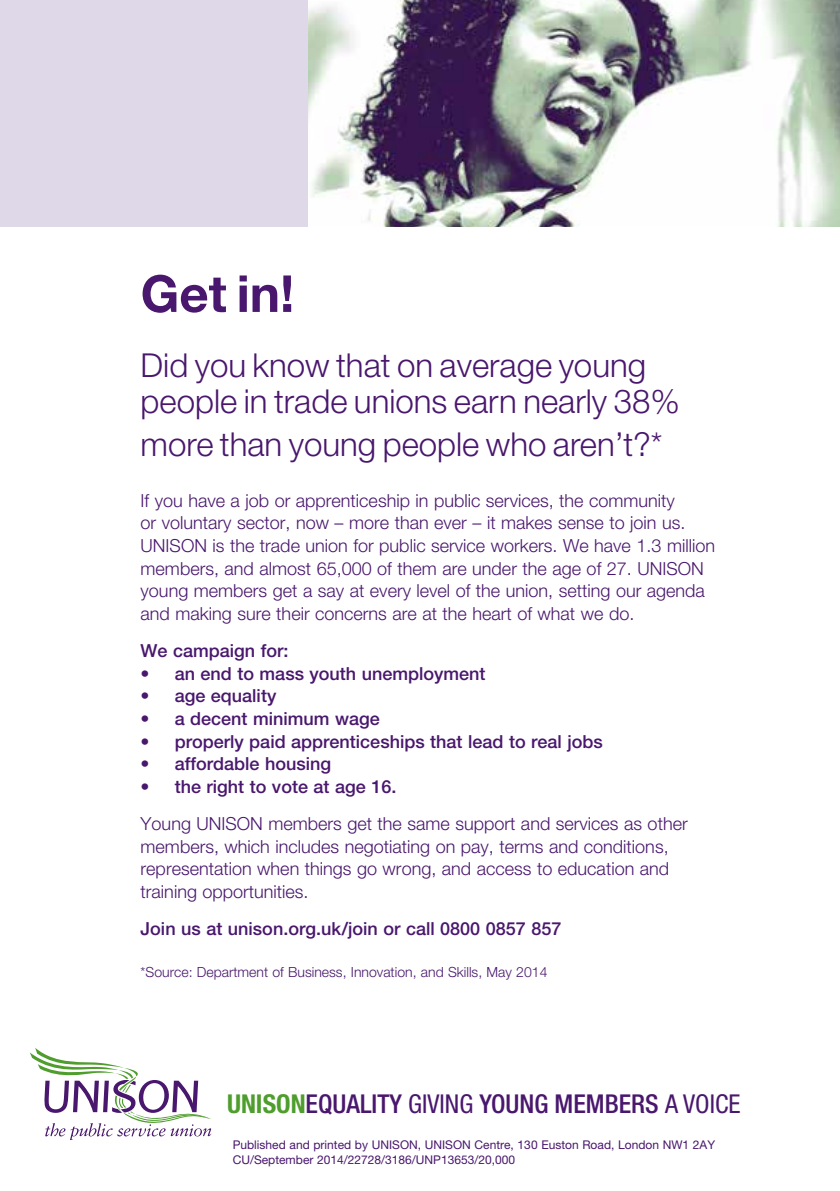
<style>
.page{position:relative;width:840px;height:1191px;background:#fff}
.page>*{position:absolute;margin:0;border:0;box-sizing:border-box;transform-origin:0 0}
.t1{font:700 51px "Helvetica Neue";color:#49176d}
.t2{font:300 33px/36.4px "Helvetica Neue";color:#49176d}
.t3{font:500 condensed 26px "Helvetica Neue";color:#49176d}
.t4{font:300 18px/22.6px "Helvetica Neue";color:#49176d}
.t5{font:500 18px "Helvetica Neue";color:#49176d}
.t6{font:300 14px "Helvetica Neue";color:#49176d}
.t7{font:12px/14.2px "Helvetica Neue";color:#49176d}
.s1{font-weight:700;color:#4e9d2d}
.s2{font-weight:400}
</style>
<div class="page">
<svg style="left:30px;top:1048px;width:181px;height:92px"></svg>
<div style="left:0;top:0;width:839px;height:227px;background:#ded8e8"></div>
<img style="left:308px;top:0;width:531px;height:226px">
<h1 class="t1" style="left:140px;top:262px;width:155px">Get in!</h1>
<h2 class="t2" style="left:140px;top:346px;width:540px">Did you know that on average young people in trade unions earn nearly 38%</h2>
<h2 class="t2" style="left:140px;top:425px;width:523px">more than young people who aren’t?*</h2>
<p class="t4" style="left:140px;top:488px;width:575px">If you have a job or apprenticeship in public services, the community<br>or voluntary sector, now – more than ever – it makes sense to join us.<br>UNISON is the trade union for public service workers. We have 1.3 million members, and almost 65,000 of them are under the age of 27. UNISON young members get a say at every level of the union, setting our agenda and making sure their concerns are at the heart of what we do.</p>
<p class="t5" style="left:140px;top:640px;width:149px">We campaign for:</p>
<p class="t5" style="left:140px;top:662px;width:346px">• an end to mass youth unemployment</p>
<p class="t5" style="left:140px;top:685px;width:137px">• age equality</p>
<p class="t5" style="left:140px;top:708px;width:240px">• a decent minimum wage</p>
<p class="t5" style="left:140px;top:730px;width:463px">• properly paid apprenticeships that lead to real jobs</p>
<p class="t5" style="left:140px;top:753px;width:192px">• affordable housing</p>
<p class="t5" style="left:140px;top:776px;width:257px">• the right to vote at age 16.</p>
<p class="t4" style="left:140px;top:811px;width:548px">Young UNISON members get the same support and services as other members, which includes negotiating on pay, terms and conditions, representation when things go wrong, and access to education and training opportunities.</p>
<p class="t5" style="left:140px;top:917px;width:422px">Join us at unison.org.uk/join or call 0800 0857 857</p>
<p class="t6" style="left:140px;top:963px;width:408px">*Source: Department of Business, Innovation, and Skills, May 2014</p>
<h3 class="t3" style="left:227px;top:1088px;width:515px"><span class="s1">UNISON</span>EQUALITY <span class="s2">GIVING</span> YOUNG MEMBERS <span class="s2">A VOICE</span></h3>
<p class="t7" style="left:232px;top:1137px;width:483px">Published and printed by UNISON, UNISON Centre, 130 Euston Road, London NW1 2AY<br>CU/September 2014/22728/3186/UNP13653/20,000</p>
</div>
